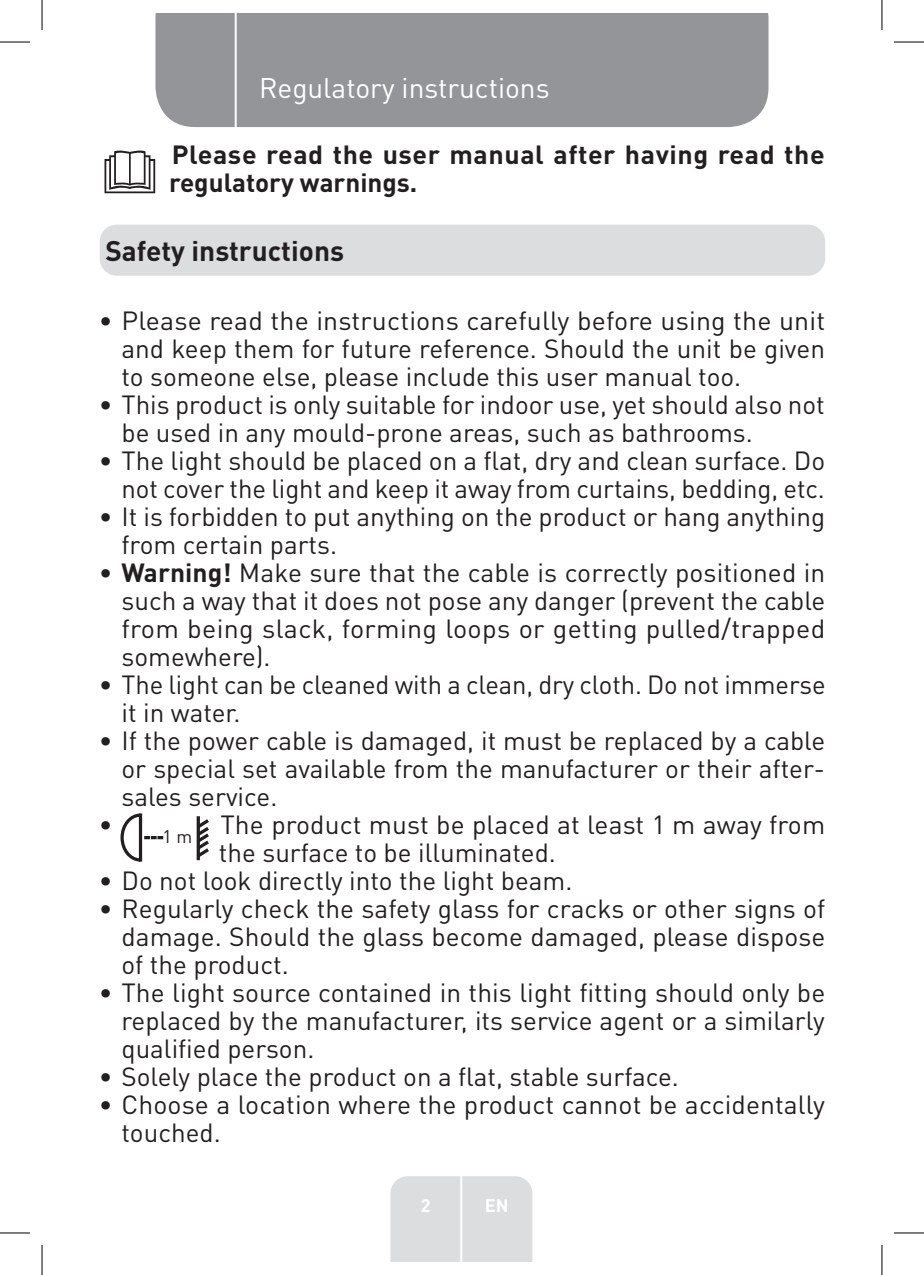
<style>
.page{position:relative;width:924px;height:1275px;background:#fff}
.page>*{position:absolute;margin:0;border:0;box-sizing:border-box;transform-origin:0 0}
.t1{font:28px "DIN Pro";color:#fff}
.Headline-01{font:700 28px "DIN Pro";color:#231f20}
.t2{font:26px/28px "DIN Pro";color:#231f20;text-align:justify}
.Large_Text__3_2_mm{font:700 26px/28px "DIN Pro";letter-spacing:.02em;color:#231f20}
.t3{font:700 18px "DIN Pro";color:#fff}
.Body{font:18px "DIN Pro";color:#231f20}
.s1{font-weight:700}
</style>
<div class="page">
<div style="left:155px;top:14px;width:613px;height:113px;background:#939598"></div>
<div style="left:390px;top:1176px;width:142px;height:85px;background:#dcdddf"></div>
<hr style="left:460px;top:1153px;width:2px;height:108px;background:#fff">
<hr style="left:234px;top:14px;width:2px;height:116px;background:#fff">
<div style="left:100px;top:225px;width:724px;height:51px;background:#dcdddf;border-radius:17px"></div>
<div style="left:196px;top:816px;width:4px;height:44px;border:2px solid #231f20"></div>
<svg style="left:196px;top:818px;width:13px;height:41px"></svg>
<svg style="left:120px;top:813px;width:43px;height:49px"></svg>
<svg style="left:104px;top:150px;width:51px;height:43px"></svg>
<hr style="left:0;top:42px;width:30px;height:1px;background:#000">
<hr style="left:893px;top:42px;width:30px;height:1px;background:#000">
<hr style="left:0;top:1232px;width:30px;height:1px;background:#000">
<hr style="left:893px;top:1232px;width:30px;height:1px;background:#000">
<hr style="left:42px;top:0;width:1px;height:30px;background:#000">
<hr style="left:42px;top:1245px;width:1px;height:30px;background:#000">
<hr style="left:881px;top:0;width:1px;height:30px;background:#000">
<hr style="left:881px;top:1245px;width:1px;height:30px;background:#000">
<p class="t1" style="left:259px;top:69px;width:292px">Regulatory instructions</p>
<p class="Large_Text__3_2_mm" style="left:169px;top:139px;width:657px">Please read the user manual after having read the regulatory warnings.</p>
<p class="Headline-01" style="left:105px;top:232px;width:240px">Safety instructions</p>
<p class="t2" style="left:121px;top:305px;width:705px;text-indent:-23px">• Please read the instructions carefully before using the unit and keep them for future reference. Should the unit be given to someone else, please include this user manual too.</p>
<p class="t2" style="left:121px;top:389px;width:704px;text-indent:-23px">• This product is only suitable for indoor use, yet should also not be used in any mould-prone areas, such as bathrooms.</p>
<p class="t2" style="left:99px;top:445px;width:727px;text-align:right">• The light should be placed on a flat, dry and clean surface. Do not cover the light and keep it away from curtains, bedding, etc.</p>
<p class="t2" style="left:121px;top:501px;width:704px;text-indent:-23px">• It is forbidden to put anything on the product or hang anything from certain parts.</p>
<p class="t2" style="left:121px;top:557px;width:705px;text-indent:-23px">• <span class="s1">Warning!</span> Make sure that the cable is correctly positioned in such a way that it does not pose any danger (prevent the cable from being slack, forming loops or getting pulled/trapped somewhere).</p>
<p class="t2" style="left:121px;top:669px;width:705px;text-indent:-23px">• The light can be cleaned with a clean, dry cloth. Do not immerse it in water.</p>
<p class="t2" style="left:121px;top:725px;width:704px;text-indent:-23px">• If the power cable is damaged, it must be replaced by a cable or special set available from the manufacturer or their after&shy;sales service.</p>
<p class="t2" style="left:99px;top:809px;width:15px">•</p>
<p class="Body" style="left:162px;top:824px;width:31px">1 m</p>
<p class="t2" style="left:219px;top:809px;width:607px">The product must be placed at least 1 m away from the surface to be illuminated.</p>
<p class="t2" style="left:99px;top:865px;width:475px">• Do not look directly into the light beam.</p>
<p class="t2" style="left:121px;top:893px;width:705px;text-indent:-23px">• Regularly check the safety glass for cracks or other signs of damage. Should the glass become damaged, please dispose of the product.</p>
<p class="t2" style="left:121px;top:977px;width:705px;text-indent:-23px">• The light source contained in this light fitting should only be replaced by the manufacturer, its service agent or a similarly qualified person.</p>
<p class="t2" style="left:99px;top:1061px;width:581px">• Solely place the product on a flat, stable surface.</p>
<p class="t2" style="left:121px;top:1089px;width:704px;text-indent:-23px">• Choose a location where the product cannot be accidentally touched.</p>
<p class="t3" style="left:420px;top:1192px;width:11px">2</p>
<p class="t3" style="left:484px;top:1192px;width:25px">EN</p>
</div>
